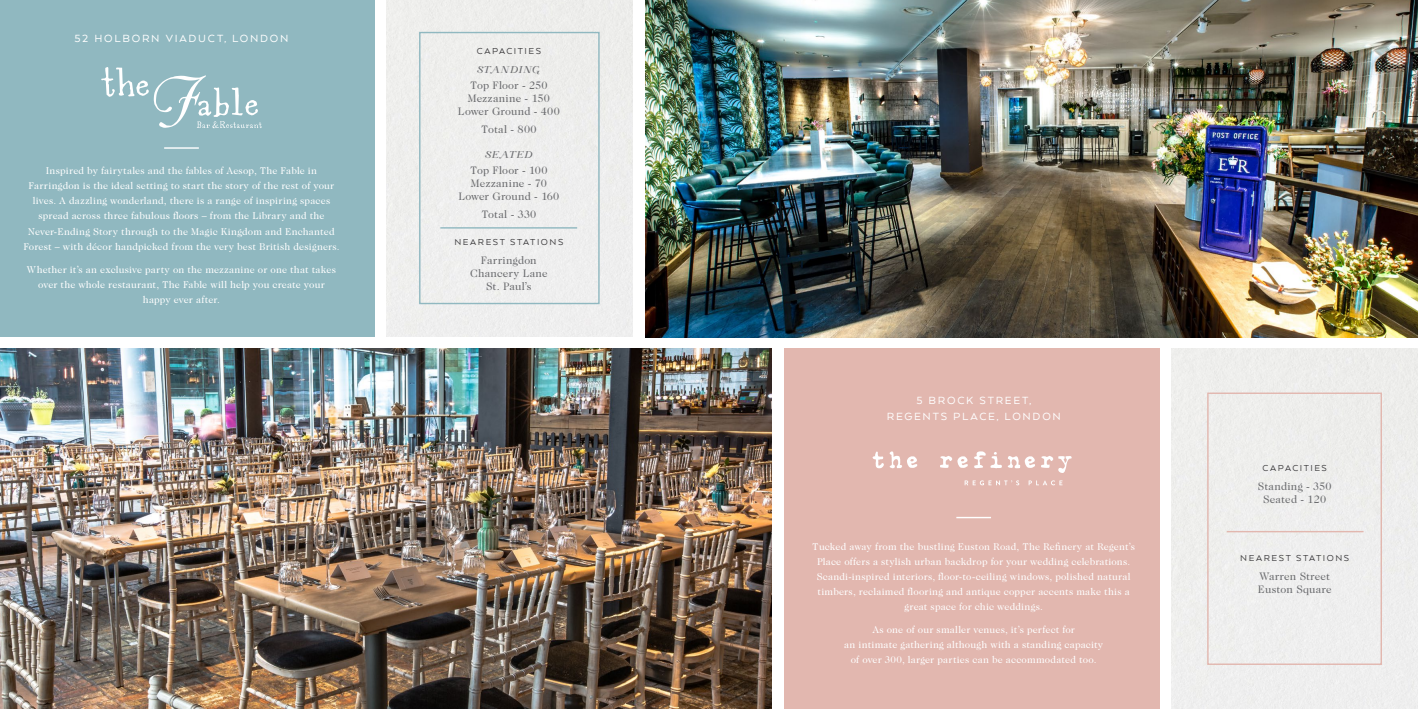
<style>
.page{position:relative;width:1418px;height:709px;background:#fff}
.page>*{position:absolute;margin:0;border:0;box-sizing:border-box;transform-origin:0 0}
.t1{font:12px/16px "Arquitecta";letter-spacing:.14em;color:#fff;text-align:center}
.t2{font:12px "Arquitecta";letter-spacing:.145em;color:#fff}
.t3{font:11px/13px "Caslon 224 Std";letter-spacing:.01em;color:#696a6d;text-align:center}
.t4{font:11px "Caslon 224 Std";letter-spacing:.03em;color:#696a6d}
.t5{font:10px/15px "Caslon 224 Std";letter-spacing:.015em;color:#fff;text-align:center}
.t6{font:10px "Arquitecta";letter-spacing:.15em;color:#414042}
.t7{font:10px "Florence";letter-spacing:-.02em;color:#696a6d}
.t8{font:10px "Arquitecta";letter-spacing:.15em;color:#414042}
</style>
<div class="page">
<div style="left:387px;top:0;width:245px;height:336px;background:#eeeeed"></div>
<div style="left:0;top:0;width:374px;height:336px;background:#90b8c0"></div>
<hr style="left:164px;top:147px;width:35px;height:2px;background:#fff">
<div style="left:419px;top:32px;width:180px;height:272px;border:1px solid #90b8c0"></div>
<hr style="left:440px;top:227px;width:137px;height:1px;background:#90b8c0">
<svg style="left:101px;top:67px;width:161px;height:61px"></svg>
<img style="left:0;top:349px;width:771px;height:360px">
<img style="left:646px;top:0;width:771px;height:337px">
<div style="left:1171px;top:349px;width:246px;height:360px;background:#eeeeed"></div>
<div style="left:784px;top:349px;width:375px;height:360px;background:#e2b7af"></div>
<hr style="left:956px;top:517px;width:35px;height:1px;background:#fff">
<div style="left:1207px;top:392px;width:174px;height:273px;border:1px solid #e2b7af"></div>
<hr style="left:1226px;top:531px;width:137px;height:1px;background:#e2b7af">
<svg style="left:872px;top:451px;width:199px;height:22px"></svg>
<svg style="left:964px;top:480px;width:55px;height:5px"></svg>
<svg style="left:1028px;top:480px;width:34px;height:5px"></svg>
<p class="t2" style="left:75px;top:31px;width:215px">52 HOLBORN VIADUCT, LONDON</p>
<p class="t5" style="left:23px;top:163px;width:318px">Inspired by fairytales and the fables of Aesop, The Fable in Farringdon is the ideal setting to start the story of the rest of your lives. A dazzling wonderland, there is a range of inspiring spaces spread across three fabulous floors – from the Library and the Never-Ending Story through to the Magic Kingdom and Enchanted Forest – with décor handpicked from the very best British designers.</p>
<p class="t5" style="left:27px;top:262px;width:310px">Whether it’s an exclusive party on the mezzanine or one that takes over the whole restaurant, The Fable will help you create your happy ever after.</p>
<p class="t6" style="left:477px;top:45px;width:66px">CAPACITIES</p>
<p class="t7" style="left:477px;top:64px;width:65px">STANDING</p>
<p class="t3" style="left:458px;top:78px;width:103px">Top Floor - 250<br>Mezzanine - 150<br>Lower Ground - 400</p>
<p class="t4" style="left:481px;top:123px;width:57px">Total - 800</p>
<p class="t7" style="left:485px;top:149px;width:49px">SEATED</p>
<p class="t3" style="left:458px;top:163px;width:103px">Top Floor - 100<br>Mezzanine - 70<br>Lower Ground - 160</p>
<p class="t3" style="left:481px;top:208px;width:56px">Total - 330</p>
<p class="t6" style="left:454px;top:236px;width:110px">NEAREST STATIONS</p>
<p class="t3" style="left:470px;top:253px;width:79px">Farringdon<br>Chancery Lane<br>St. Paul’s</p>
<p class="t1" style="left:886px;top:392px;width:176px">5 BROCK STREET,<br>REGENTS PLACE, LONDON</p>
<p class="t5" style="left:812px;top:538px;width:324px">Tucked away from the bustling Euston Road, The Refinery at Regent’s Place offers a stylish urban backdrop for your wedding celebrations.<br>Scandi-inspired interiors, floor-to-ceiling windows, polished natural timbers, reclaimed flooring and antique copper accents make this a great space for chic weddings.</p>
<p class="t5" style="left:844px;top:622px;width:261px">As one of our smaller venues, it’s perfect for<br>an intimate gathering although with a standing capacity of over 300, larger parties can be accommodated too.</p>
<p class="t8" style="left:1262px;top:462px;width:66px">CAPACITIES</p>
<p class="t3" style="left:1257px;top:479px;width:75px">Standing - 350<br>Seated - 120</p>
<p class="t6" style="left:1240px;top:552px;width:110px">NEAREST STATIONS</p>
<p class="t3" style="left:1257px;top:569px;width:75px;text-align:left">Warren Street<br>Euston Square</p>
</div>
